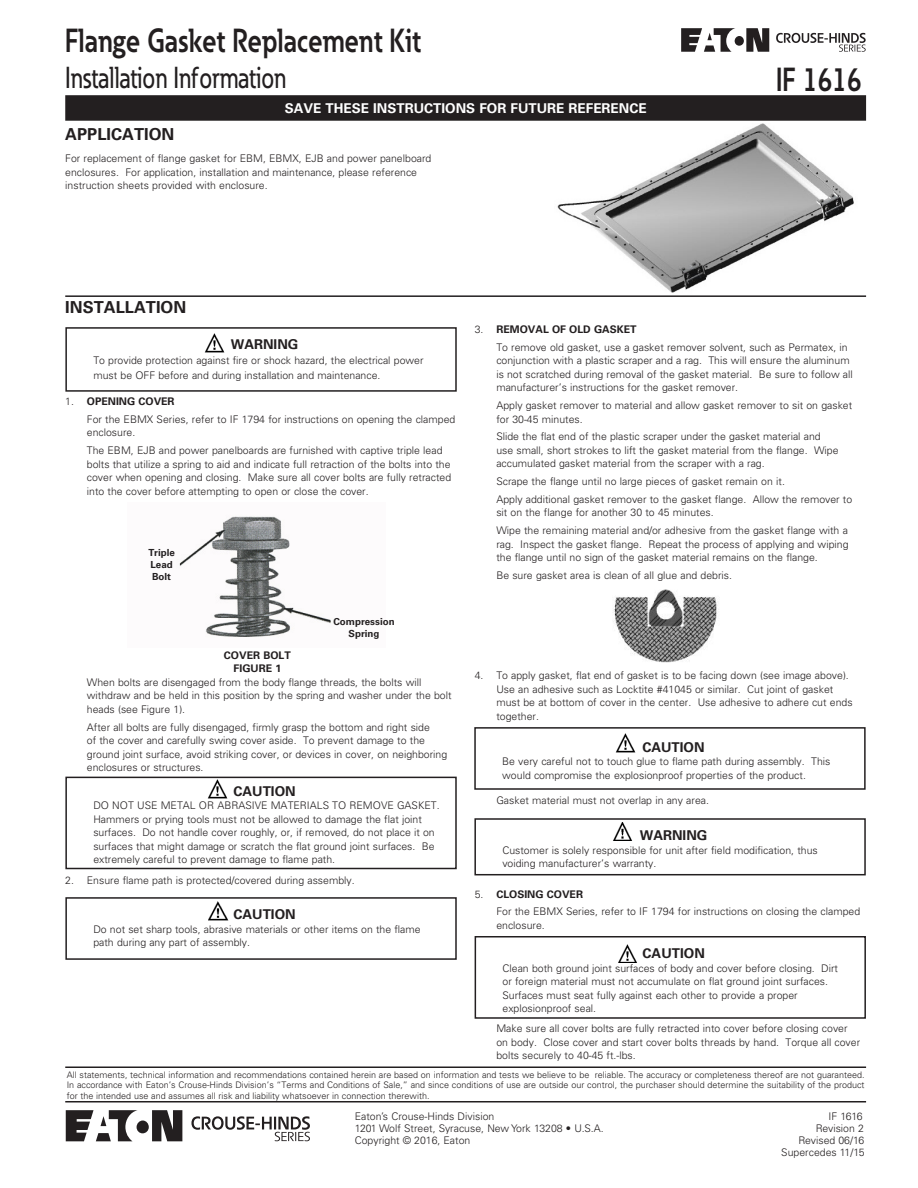
<style>
.page{position:relative;width:918px;height:1188px;background:#fff}
.page>*{position:absolute;margin:0;border:0;box-sizing:border-box;transform-origin:0 0}
.Main_Headline{font:700 33px "Eaton";color:#231f20;scale:.8 1}
.Model{font:700 33px "Eaton";color:#231f20;scale:.8 1}
.Sub_Head{font:500 30px "Eaton";color:#231f20;scale:.8 1}
.Headlings{font:700 16.5px "Univers LT Std";color:#231f20}
.Warning{font:700 13.5px "Univers LT Std";color:#231f20}
.Reverse{font:700 13.5px "Univers LT Std";color:#fff}
.Headlings-2{font:300 10.5px/13.5px "Univers LT Std";color:#231f20}
.Warning_text{font:300 10.5px/13.5px "Univers LT Std";color:#231f20}
.Headlings-3{font:700 10.5px "Univers LT Std";color:#231f20}
.Text_with_Indent{font:700 10.5px "Univers LT Std";color:#231f20}
.t1{font:700 9.75px/11.7px "Univers LT Std";color:#231f20}
.t2{font:300 9px/10.5px "Univers LT Std";color:#231f20;text-align:justify}
.s1{font-weight:300}
</style>
<div class="page">
<div style="left:66px;top:96px;width:799px;height:24px;background:#231f20"></div>
<div style="left:65px;top:95px;width:801px;height:26px;border:2px solid #231f20"></div>
<div style="left:735px;top:36px;width:9px;height:10px;background:#231f20;border-radius:50%"></div>
<svg style="left:746px;top:28px;width:23px;height:24px"></svg>
<svg style="left:681px;top:28px;width:54px;height:24px"></svg>
<svg style="left:776px;top:33px;width:90px;height:19px"></svg>
<div style="left:65px;top:327px;width:392px;height:65px;border:2px solid #231f20"></div>
<img style="left:557px;top:123px;width:297px;height:170px">
<img style="left:179px;top:516px;width:152px;height:121px">
<div style="left:65px;top:777px;width:392px;height:92px;border:2px solid #231f20"></div>
<div style="left:65px;top:897px;width:392px;height:63px;border:2px solid #231f20"></div>
<div style="left:474px;top:818px;width:392px;height:57px;border:2px solid #231f20"></div>
<div style="left:475px;top:936px;width:391px;height:83px;border:2px solid #231f20"></div>
<hr style="left:65px;top:1101px;width:801px;height:1px;background:#231f20">
<hr style="left:65px;top:1066px;width:801px;height:2px;background:#231f20">
<div style="left:137px;top:1121px;width:12px;height:12px;background:#231f20;border-radius:50%"></div>
<svg style="left:152px;top:1110px;width:30px;height:31px"></svg>
<svg style="left:66px;top:1110px;width:72px;height:31px"></svg>
<svg style="left:191px;top:1116px;width:119px;height:25px"></svg>
<div style="left:474px;top:727px;width:392px;height:63px;border:2px solid #231f20"></div>
<img style="left:205px;top:333px;width:19px;height:19px">
<img style="left:207px;top:779px;width:20px;height:19px">
<img style="left:208px;top:901px;width:20px;height:19px">
<img style="left:616px;top:733px;width:19px;height:19px">
<img style="left:613px;top:822px;width:19px;height:19px">
<img style="left:618px;top:944px;width:19px;height:19px">
<hr style="left:65px;top:295px;width:801px;height:2px;background:#231f20">
<img style="left:613px;top:589px;width:106px;height:74px">
<p class="Main_Headline" style="left:65px;top:20px;width:446px">Flange Gasket Replacement Kit</p>
<p class="Sub_Head" style="left:65px;top:59px;width:278px">Installation Information</p>
<p class="Reverse" style="left:285px;top:100px;width:363px">SAVE THESE INSTRUCTIONS FOR FUTURE REFERENCE</p>
<p class="Headlings" style="left:65px;top:125px;width:111px">APPLICATION</p>
<p class="Headlings-2" style="left:65px;top:152px;width:368px">For replacement of flange gasket for EBM, EBMX, EJB and power panelboard enclosures. For application, installation and maintenance, please reference instruction sheets provided with enclosure.</p>
<p class="Headlings" style="left:65px;top:298px;width:123px">INSTALLATION</p>
<p class="Model" style="left:776px;top:59px;width:108px">IF 1616</p>
<p class="Warning" style="left:231px;top:337px;width:69px">WARNING</p>
<p class="Warning_text" style="left:93px;top:353px;width:332px;line-height:15px">To provide protection against fire or shock hazard, the electrical power must be OFF before and during installation and maintenance.</p>
<p class="Headlings-3" style="left:65px;top:395px;width:111px"><span class="s1">1.</span> OPENING COVER</p>
<p class="Headlings-2" style="left:87px;top:412px;width:370px">For the EBMX Series, refer to IF 1794 for instructions on opening the clamped enclosure.</p>
<p class="Headlings-2" style="left:87px;top:444px;width:366px">The EBM, EJB and power panelboards are furnished with captive triple lead bolts that utilize a spring to aid and indicate full retraction of the bolts into the cover when opening and closing. Make sure all cover bolts are fully retracted into the cover before attempting to open or close the cover.</p>
<p class="t1" style="left:148px;top:547px;width:28px">Triple</p>
<p class="t1" style="left:151px;top:559px;width:24px">Lead<br>Bolt</p>
<p class="Headlings-3" style="left:475px;top:323px;width:163px"><span class="s1">3.</span> REMOVAL OF OLD GASKET</p>
<p class="Headlings-2" style="left:496px;top:340px;width:358px">To remove old gasket, use a gasket remover solvent, such as Permatex, in conjunction with a plastic scraper and a rag. This will ensure the aluminum is not scratched during removal of the gasket material. Be sure to follow all manufacturer’s instructions for the gasket remover.</p>
<p class="Headlings-2" style="left:496px;top:399px;width:357px">Apply gasket remover to material and allow gasket remover to sit on gasket for 30-45 minutes.</p>
<p class="Headlings-2" style="left:496px;top:430px;width:344px">Slide the flat end of the plastic scraper under the gasket material and use small, short strokes to lift the gasket material from the flange. Wipe accumulated gasket material from the scraper with a rag.</p>
<p class="Headlings-2" style="left:496px;top:475px;width:290px">Scrape the flange until no large pieces of gasket remain on it.</p>
<p class="Headlings-2" style="left:496px;top:493px;width:357px">Apply additional gasket remover to the gasket flange. Allow the remover to sit on the flange for another 30 to 45 minutes.</p>
<p class="Headlings-2" style="left:496px;top:524px;width:354px;text-align:justify">Wipe the remaining material and/or adhesive from the gasket flange with a rag. Inspect the gasket flange. Repeat the process of applying and wiping the flange until no sign of the gasket material remains on the flange.</p>
<p class="Headlings-2" style="left:496px;top:569px;width:237px">Be sure gasket area is clean of all glue and debris.</p>
<p class="t1" style="left:333px;top:616px;width:63px;text-align:center">Compression<br>Spring</p>
<p class="Headlings-2" style="left:87px;top:675px;width:366px">When bolts are disengaged from the body flange threads, the bolts will withdraw and be held in this position by the spring and washer under the bolt heads (see Figure 1).</p>
<p class="Headlings-2" style="left:87px;top:720px;width:362px">After all bolts are fully disengaged, firmly grasp the bottom and right side<br>of the cover and carefully swing cover aside. To prevent damage to the ground joint surface, avoid striking cover, or devices in cover, on neighboring enclosures or structures.</p>
<p class="Warning" style="left:233px;top:783px;width:64px">CAUTION</p>
<p class="Warning_text" style="left:93px;top:799px;width:348px">DO NOT USE METAL OR ABRASIVE MATERIALS TO REMOVE GASKET.<br>Hammers or prying tools must not be allowed to damage the flat joint surfaces. Do not handle cover roughly, or, if removed, do not place it on surfaces that might damage or scratch the flat ground joint surfaces. Be extremely careful to prevent damage to flame path.</p>
<p class="Headlings-2" style="left:65px;top:873px;width:291px">2. Ensure flame path is protected/covered during assembly.</p>
<p class="Warning" style="left:233px;top:907px;width:64px">CAUTION</p>
<p class="Warning_text" style="left:93px;top:922px;width:329px">Do not set sharp tools, abrasive materials or other items on the flame path during any part of assembly.</p>
<p class="Text_with_Indent" style="left:224px;top:649px;width:68px">COVER BOLT</p>
<p class="Text_with_Indent" style="left:234px;top:662px;width:49px">FIGURE 1</p>
<p class="Headlings-2" style="left:496px;top:669px;width:358px;text-indent:-22px">4. To apply gasket, flat end of gasket is to be facing down (see image above).<br>Use an adhesive such as Locktite #41045 or similar. Cut joint of gasket must be at bottom of cover in the center. Use adhesive to adhere cut ends together.</p>
<p class="Warning" style="left:642px;top:739px;width:64px">CAUTION</p>
<p class="Warning_text" style="left:502px;top:755px;width:330px">Be very careful not to touch glue to flame path during assembly. This would compromise the explosionproof properties of the product.</p>
<p class="Headlings-2" style="left:496px;top:794px;width:214px">Gasket material must not overlap in any area.</p>
<p class="Warning" style="left:640px;top:828px;width:69px">WARNING</p>
<p class="Warning_text" style="left:502px;top:843px;width:317px">Customer is solely responsible for unit after field modification, thus voiding manufacturer’s warranty.</p>
<p class="Headlings-3" style="left:475px;top:888px;width:110px"><span class="s1">5.</span> CLOSING COVER</p>
<p class="Headlings-2" style="left:496px;top:905px;width:365px">For the EBMX Series, refer to IF 1794 for instructions on closing the clamped enclosure.</p>
<p class="Warning" style="left:643px;top:946px;width:64px">CAUTION</p>
<p class="Warning_text" style="left:503px;top:961px;width:337px">Clean both ground joint surfaces of body and cover before closing. Dirt or foreign material must not accumulate on flat ground joint surfaces.<br>Surfaces must seat fully against each other to provide a proper explosionproof seal.</p>
<p class="Headlings-2" style="left:496px;top:1022px;width:365px">Make sure all cover bolts are fully retracted into cover before closing cover on body. Close cover and start cover bolts threads by hand. Torque all cover bolts securely to 40-45 ft.-lbs.</p>
<p class="t2" style="left:67px;top:1069px;width:799px">All statements, technical information and recommendations contained herein are based on information and tests we believe to be reliable. The accuracy or completeness thereof are not guaranteed.<br>In accordance with Eaton’s Crouse-Hinds Division’s “Terms and Conditions of Sale,” and since conditions of use are outside our control, the purchaser should determine the suitability of the product for the intended use and assumes all risk and liability whatsoever in connection therewith.</p>
<p class="Warning_text" style="left:355px;top:1109px;width:141px">Eaton’s Crouse-Hinds Division</p>
<p class="Warning_text" style="left:829px;top:1109px;width:36px">IF 1616</p>
<p class="Warning_text" style="left:355px;top:1121px;width:250px">1201 Wolf Street, Syracuse, New York 13208 • U.S.A.</p>
<p class="Warning_text" style="left:816px;top:1121px;width:50px">Revision 2</p>
<p class="Warning_text" style="left:355px;top:1133px;width:117px">Copyright © 2016, Eaton</p>
<p class="Warning_text" style="left:798px;top:1133px;width:67px">Revised 06/16</p>
<p class="Warning_text" style="left:781px;top:1145px;width:85px">Supercedes 11/15</p>
</div>
